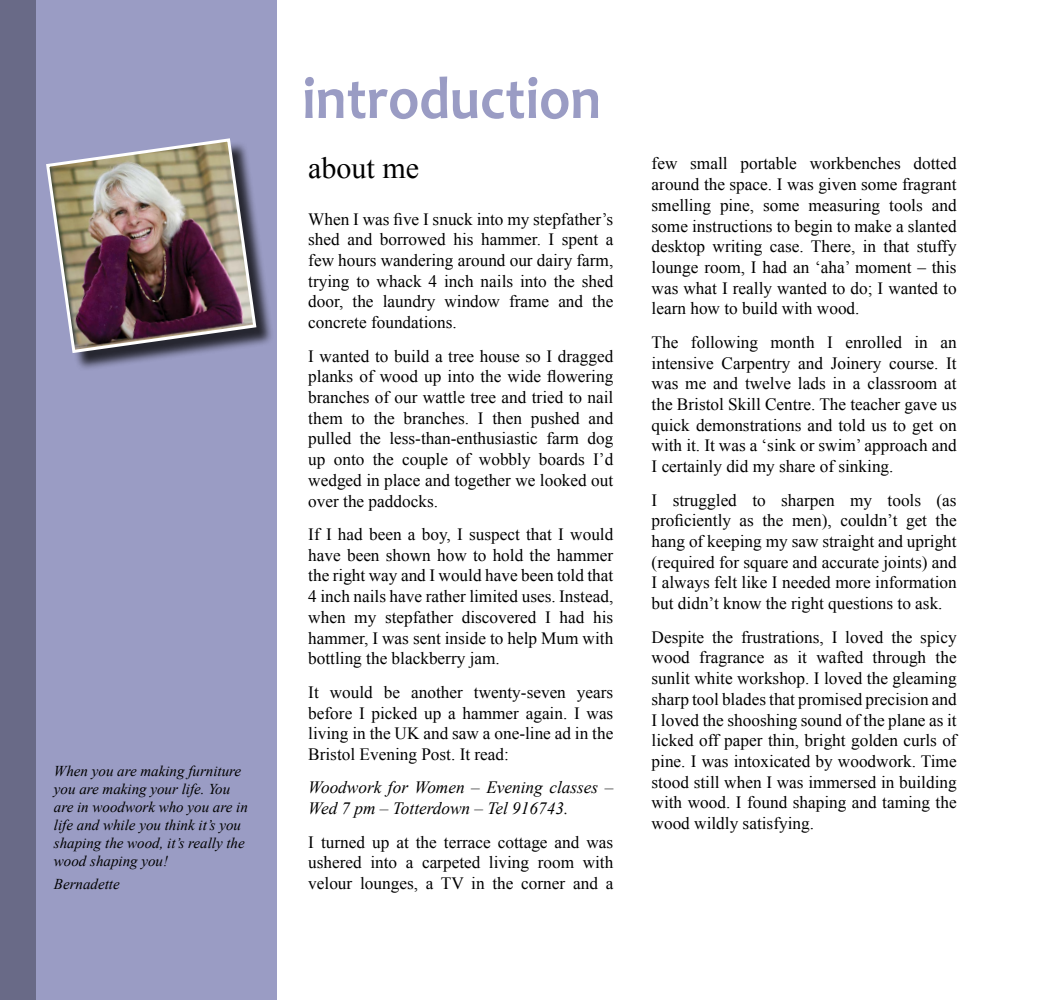
<style>
.page{position:relative;width:1063px;height:1000px;background:#fff}
.page>*{position:absolute;margin:0;border:0;box-sizing:border-box;transform-origin:0 0}
.t1{font:700 60px "Candara";color:#9a9cc4;scale:.93 1}
.t2{font:30px "Times New Roman";color:#000}
.t3{font:17.25px/20.7px "Times New Roman";color:#000;text-align:justify}
.t4{font:italic 17.25px/20.7px "Times New Roman";color:#000}
.t5{font:italic 15px/18px "Times New Roman";color:#000}
</style>
<div class="page">
<div style="left:35px;top:0;width:241px;height:999px;background:#9a9cc4"></div>
<div style="left:0;top:0;width:35px;height:999px;background:#696a87"></div>
<div style="left:49px;top:141px;width:225px;height:230px;background:#000;opacity:.75"></div>
<img style="left:46px;top:138px;width:212px;height:217px">
<p class="t5" style="left:54px;top:762px;width:195px">When you are making furniture you are making your life. You are in woodwork who you are in life and while you think it’s you shaping the wood, it’s really the wood shaping you!</p>
<p class="t5" style="left:54px;top:874px;width:67px">Bernadette</p>
<h1 class="t1" style="left:302px;top:74px;width:323px">introduction</h1>
<h2 class="t2" style="left:308px;top:151px;width:112px">about me</h2>
<p class="t3" style="left:308px;top:208px;width:307px">When I was five I snuck into my stepfather’s shed and borrowed his hammer. I spent a few hours wandering around our dairy farm, trying to whack 4 inch nails into the shed door, the laundry window frame and the concrete foundations.</p>
<p class="t3" style="left:308px;top:345px;width:307px">I wanted to build a tree house so I dragged planks of wood up into the wide flowering branches of our wattle tree and tried to nail them to the branches. I then pushed and pulled the less-than-enthusiastic farm dog up onto the couple of wobbly boards I’d wedged in place and together we looked out over the paddocks.</p>
<p class="t3" style="left:308px;top:523px;width:307px">If I had been a boy, I suspect that I would have been shown how to hold the hammer the right way and I would have been told that 4 inch nails have rather limited uses. Instead, when my stepfather discovered I had his hammer, I was sent inside to help Mum with bottling the blackberry jam.</p>
<p class="t3" style="left:308px;top:681px;width:307px">It would be another twenty-seven years before I picked up a hammer again. I was living in the UK and saw a one-line ad in the Bristol Evening Post. It read:</p>
<p class="t4" style="left:308px;top:777px;width:307px">Woodwork for Women – Evening classes –<br>Wed 7 pm – Totterdown – Tel 916743.</p>
<p class="t3" style="left:308px;top:831px;width:307px">I turned up at the terrace cottage and was ushered into a carpeted living room with velour lounges, a TV in the corner and a</p>
<p class="t3" style="left:652px;top:153px;width:307px">few small portable workbenches dotted around the space. I was given some fragrant smelling pine, some measuring tools and some instructions to begin to make a slanted desktop writing case. There, in that stuffy lounge room, I had an ‘aha’ moment – this was what I really wanted to do; I wanted to learn how to build with wood.</p>
<p class="t3" style="left:652px;top:331px;width:307px">The following month I enrolled in an intensive Carpentry and Joinery course. It was me and twelve lads in a classroom at the Bristol Skill Centre. The teacher gave us quick demonstrations and told us to get on with it. It was a ‘sink or swim’ approach and I certainly did my share of sinking.</p>
<p class="t3" style="left:652px;top:489px;width:307px">I struggled to sharpen my tools (as proficiently as the men), couldn’t get the hang of keeping my saw straight and upright (required for square and accurate joints) and I always felt like I needed more information but didn’t know the right questions to ask.</p>
<p class="t3" style="left:652px;top:626px;width:307px">Despite the frustrations, I loved the spicy wood fragrance as it wafted through the sunlit white workshop. I loved the gleaming sharp tool blades that promised precision and I loved the shooshing sound of the plane as it licked off paper thin, bright golden curls of pine. I was intoxicated by woodwork. Time stood still when I was immersed in building with wood. I found shaping and taming the wood wildly satisfying.</p>
</div>
